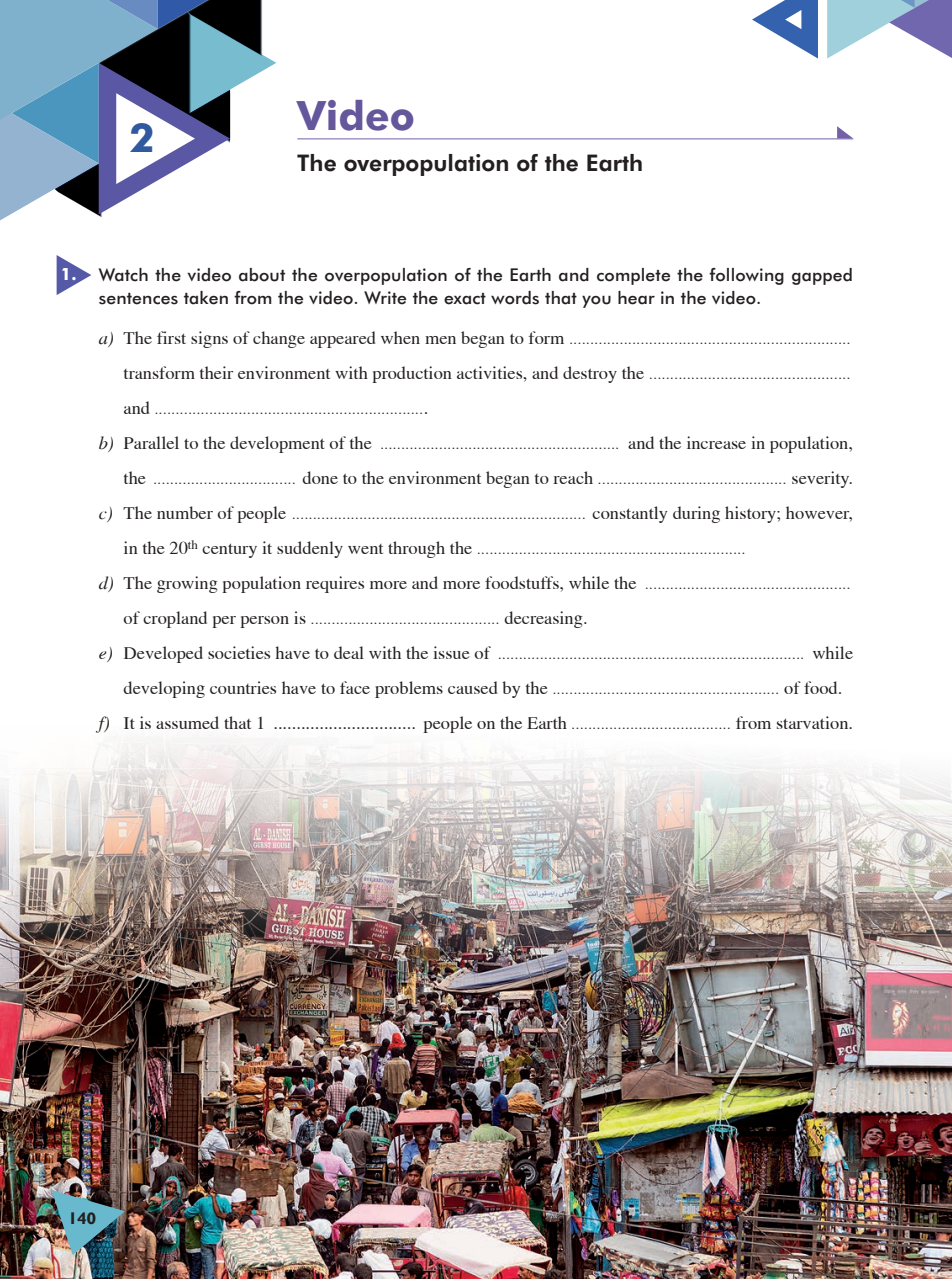
<style>
.page{position:relative;width:952px;height:1279px;background:#fff}
.page>*{position:absolute;margin:0;border:0;box-sizing:border-box;transform-origin:0 0}
.t1{font:40.25px "Futura HU Bold";color:#65579b}
.t2{font:40.25px "Futura HU Bold";color:#30599f}
.t3{font:22.75px "Futura Hv HU Heavy";color:#231f20}
.t4{font:18.38px/35px "Toronto";color:#231f20}
.t5{font:17.5px/22.8px "Futura Med HU Medium";letter-spacing:.01em;color:#231f20}
.t6{font:16.97px "Humanist 521 HU Bold";color:#231f20}
.t7{font:16.62px "Futura HU Bold";color:#fff}
.t8{font:14px "Toronto";color:#231f20}
.s1{font-style:italic;font-size:18.38px}
.s2{font-size:18.38px}
.s3{font-size:14px}
.s4{font-style:italic}
</style>
<div class="page">
<hr style="left:297px;top:138px;width:556px;height:1px;background:#7360a9">
<svg style="left:837px;top:126px;width:16px;height:12px"></svg>
<svg style="left:57px;top:255px;width:34px;height:40px"></svg>
<img style="left:0;top:738px;width:952px;height:541px">
<img style="left:52px;top:1190px;width:73px;height:65px">
<svg style="left:752px;top:0;width:66px;height:59px"></svg>
<svg style="left:0;top:0;width:276px;height:221px"></svg>
<svg style="left:827px;top:0;width:125px;height:59px"></svg>
<h1 class="t2" style="left:130px;top:113px;width:27px">2</h1>
<h1 class="t1" style="left:297px;top:91px;width:119px">Video</h1>
<h2 class="t3" style="left:297px;top:149px;width:347px">The overpopulation of the Earth</h2>
<p class="t7" style="left:61px;top:264px;width:17px">1.</p>
<p class="t5" style="left:99px;top:263px;width:755px">Watch the video about the overpopulation of the Earth and complete the following gapped sentences taken from the video. Write the exact words that you hear in the video.</p>
<p class="t8" style="left:99px;top:331px;width:753px"><span class="s1">a)</span> <span class="s2">The first signs of change appeared when men began to form</span> ...................................................................</p>
<h3 class="t4" style="left:124px;top:355px;width:728px">transform their environment with production activities, and destroy the <span class="s3">................................................</span></h3>
<p class="t8" style="left:124px;top:401px;width:306px"><span class="s2">and</span> ................................................................<span class="s2">.</span></p>
<p class="t8" style="left:99px;top:436px;width:755px"><span class="s1">b)</span> <span class="s2">Parallel to the development of the</span> ......................................................... <span class="s2">and the increase in population,</span></p>
<p class="t8" style="left:124px;top:471px;width:731px"><span class="s2">the</span> .................................. <span class="s2">done to the environment began to reach</span> ............................................. <span class="s2">severity.</span></p>
<p class="t8" style="left:99px;top:506px;width:756px"><span class="s1">c)</span> <span class="s2">The number of people</span> ...................................................................... <span class="s2">constantly during history; however,</span></p>
<p class="t8" style="left:124px;top:541px;width:623px"><span class="s2">in the 20</span><sup>th</sup> <span class="s2">century it suddenly went through the</span> ................................................................</p>
<h3 class="t4" style="left:99px;top:565px;width:753px"><span class="s4">d)</span> The growing population requires more and more foodstuffs, while the <span class="s3">.................................................</span></h3>
<p class="t8" style="left:124px;top:611px;width:465px"><span class="s2">of cropland per person is</span> ............................................. <span class="s2">decreasing.</span></p>
<p class="t8" style="left:99px;top:646px;width:755px"><span class="s1">e)</span> <span class="s2">Developed societies have to deal with the issue of</span> ......................................................................... <span class="s2">while</span></p>
<p class="t4" style="left:99px;top:670px;width:755px;text-indent:25px">developing countries have to face problems caused by the <span class="s3">......................................................</span> of food. <span class="s4">f)</span> It is assumed that 1 ............................... people on the Earth <span class="s3">......................................</span> from starvation.</p>
<p class="t6" style="left:68px;top:1208px;width:29px">140</p>
</div>
